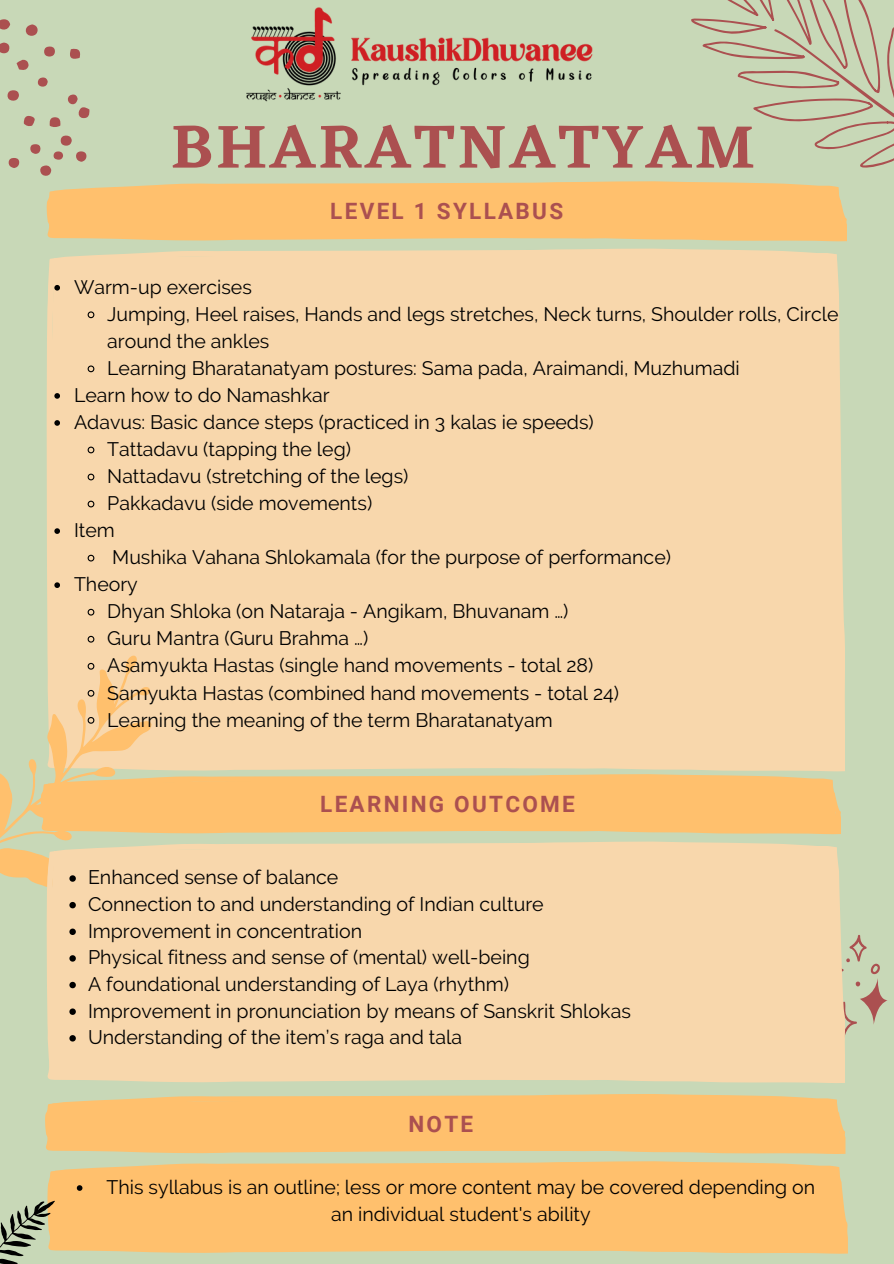
<style>
.page{position:relative;width:894px;height:1264px;background:#fff}
.page>*{position:absolute;margin:0;border:0;box-sizing:border-box;transform-origin:0 0}
.t1{font:600 63px "Eczar";letter-spacing:.05em;color:#ab5050}
.t2{font:700 22.5px "Roboto";letter-spacing:.1em;color:#ab5050}
.t3{font:19.65px "Raleway";color:#000}
.t4{font:19.5px/27px "Raleway";color:#000}
</style>
<div class="page">
<div style="left:0;top:0;width:893px;height:1263px;background:#c8d8b7"></div>
<svg style="left:47px;top:181px;width:799px;height:60px;background:#fac172"></svg>
<div style="left:47px;top:248px;width:797px;height:523px;background:#f8d7ac"></div>
<svg style="left:0;top:43px;width:9px;height:10px"></svg>
<svg style="left:0;top:19px;width:10px;height:11px"></svg>
<svg style="left:49px;top:117px;width:12px;height:10px"></svg>
<div style="left:26px;top:24px;width:12px;height:12px;background:#ab5050;border-radius:50%"></div>
<svg style="left:17px;top:59px;width:12px;height:11px"></svg>
<div style="left:7px;top:90px;width:12px;height:11px;background:#ab5050;border-radius:5px"></div>
<svg style="left:24px;top:115px;width:11px;height:11px"></svg>
<div style="left:76px;top:151px;width:10px;height:11px;background:#ab5050;border-radius:50%"></div>
<div style="left:40px;top:165px;width:11px;height:11px;background:#ab5050;border-radius:5px"></div>
<svg style="left:70px;top:48px;width:11px;height:11px"></svg>
<div style="left:44px;top:46px;width:11px;height:11px;background:#ab5050;border-radius:5px"></div>
<div style="left:30px;top:144px;width:11px;height:10px;background:#ab5050;border-radius:5px"></div>
<svg style="left:9px;top:158px;width:11px;height:10px"></svg>
<svg style="left:53px;top:135px;width:19px;height:25px"></svg>
<svg style="left:78px;top:107px;width:12px;height:11px"></svg>
<div style="left:68px;top:94px;width:10px;height:10px;background:#ab5050;border-radius:50%"></div>
<div style="left:38px;top:77px;width:10px;height:10px;background:#ab5050;border-radius:4px"></div>
<svg style="left:844px;top:935px;width:43px;height:117px"></svg>
<svg style="left:691px;top:0;width:202px;height:168px"></svg>
<div style="left:47px;top:855px;width:797px;height:228px;background:#f8d7ac"></div>
<div style="left:48px;top:1161px;width:799px;height:92px;background:#ffc06d"></div>
<svg style="left:45px;top:1094px;width:799px;height:60px;background:#fac172"></svg>
<svg style="left:0;top:1200px;width:55px;height:63px"></svg>
<img style="left:246px;top:7px;width:347px;height:95px">
<svg style="left:54px;top:285px;width:6px;height:5px"></svg>
<svg style="left:87px;top:310px;width:8px;height:9px"></svg>
<svg style="left:87px;top:364px;width:8px;height:9px"></svg>
<svg style="left:54px;top:393px;width:6px;height:6px"></svg>
<svg style="left:54px;top:420px;width:6px;height:6px"></svg>
<svg style="left:87px;top:446px;width:8px;height:8px"></svg>
<svg style="left:87px;top:473px;width:8px;height:8px"></svg>
<svg style="left:87px;top:500px;width:8px;height:8px"></svg>
<svg style="left:54px;top:528px;width:6px;height:6px"></svg>
<svg style="left:87px;top:554px;width:8px;height:8px"></svg>
<svg style="left:54px;top:582px;width:6px;height:6px"></svg>
<svg style="left:87px;top:608px;width:8px;height:8px"></svg>
<svg style="left:87px;top:635px;width:8px;height:8px"></svg>
<svg style="left:0;top:655px;width:837px;height:232px;background:#f3d09c"></svg>
<svg style="left:69px;top:901px;width:7px;height:7px"></svg>
<svg style="left:69px;top:928px;width:7px;height:7px"></svg>
<svg style="left:69px;top:955px;width:7px;height:6px"></svg>
<svg style="left:69px;top:981px;width:7px;height:7px"></svg>
<svg style="left:69px;top:1008px;width:7px;height:6px"></svg>
<svg style="left:69px;top:1035px;width:7px;height:6px"></svg>
<svg style="left:77px;top:1185px;width:5px;height:5px"></svg>
<p class="t1" style="left:171px;top:109px;width:585px">BHARATNATYAM</p>
<p class="t2" style="left:330px;top:198px;width:234px">LEVEL 1 SYLLABUS</p>
<p class="t4" style="left:74px;top:273px;width:179px">Warm-up exercises</p>
<p class="t4" style="left:107px;top:300px;width:732px">Jumping, Heel raises, Hands and legs stretches, Neck turns, Shoulder rolls, Circle around the ankles</p>
<p class="t4" style="left:107px;top:355px;width:634px">Learning Bharatanatyam postures: Sama pada, Araimandi, Muzhumadi</p>
<p class="t4" style="left:74px;top:382px;width:257px">Learn how to do Namashkar</p>
<p class="t4" style="left:74px;top:409px;width:521px">Adavus: Basic dance steps (practiced in 3 kalas ie speeds)</p>
<p class="t4" style="left:107px;top:436px;width:245px">Tattadavu (tapping the leg)</p>
<p class="t4" style="left:107px;top:463px;width:302px">Nattadavu (stretching of the legs)</p>
<p class="t4" style="left:107px;top:490px;width:266px">Pakkadavu (side movements)</p>
<p class="t4" style="left:74px;top:517px;width:42px">Item</p>
<p class="t4" style="left:112px;top:544px;width:560px">Mushika Vahana Shlokamala (for the purpose of performance)</p>
<p class="t4" style="left:74px;top:571px;width:65px">Theory</p>
<p class="t4" style="left:107px;top:598px;width:462px">Dhyan Shloka (on Nataraja - Angikam, Bhuvanam …)</p>
<p class="t4" style="left:107px;top:625px;width:262px">Guru Mantra (Guru Brahma …)</p>
<p class="t4" style="left:107px;top:652px;width:487px">Asamyukta Hastas (single hand movements - total 28)</p>
<p class="t4" style="left:107px;top:679px;width:513px">Samyukta Hastas (combined hand movements - total 24)</p>
<p class="t4" style="left:107px;top:706px;width:447px">Learning the meaning of the term Bharatanatyam</p>
<p class="t2" style="left:320px;top:791px;width:256px">LEARNING OUTCOME</p>
<p class="t3" style="left:88px;top:866px;width:252px">Enhanced sense of balance</p>
<p class="t3" style="left:88px;top:892px;width:457px">Connection to and understanding of Indian culture</p>
<p class="t3" style="left:88px;top:919px;width:275px">Improvement in concentration</p>
<p class="t3" style="left:88px;top:945px;width:443px">Physical fitness and sense of (mental) well-being</p>
<p class="t3" style="left:88px;top:972px;width:422px">A foundational understanding of Laya (rhythm)</p>
<p class="t3" style="left:88px;top:999px;width:544px">Improvement in pronunciation by means of Sanskrit Shlokas</p>
<p class="t3" style="left:88px;top:1025px;width:375px">Understanding of the item’s raga and tala</p>
<p class="t2" style="left:408px;top:1111px;width:66px">NOTE</p>
<p class="t4" style="left:106px;top:1173px;width:710px;text-align:center">This syllabus is an outline; less or more content may be covered depending on an individual student's ability</p>
</div>
